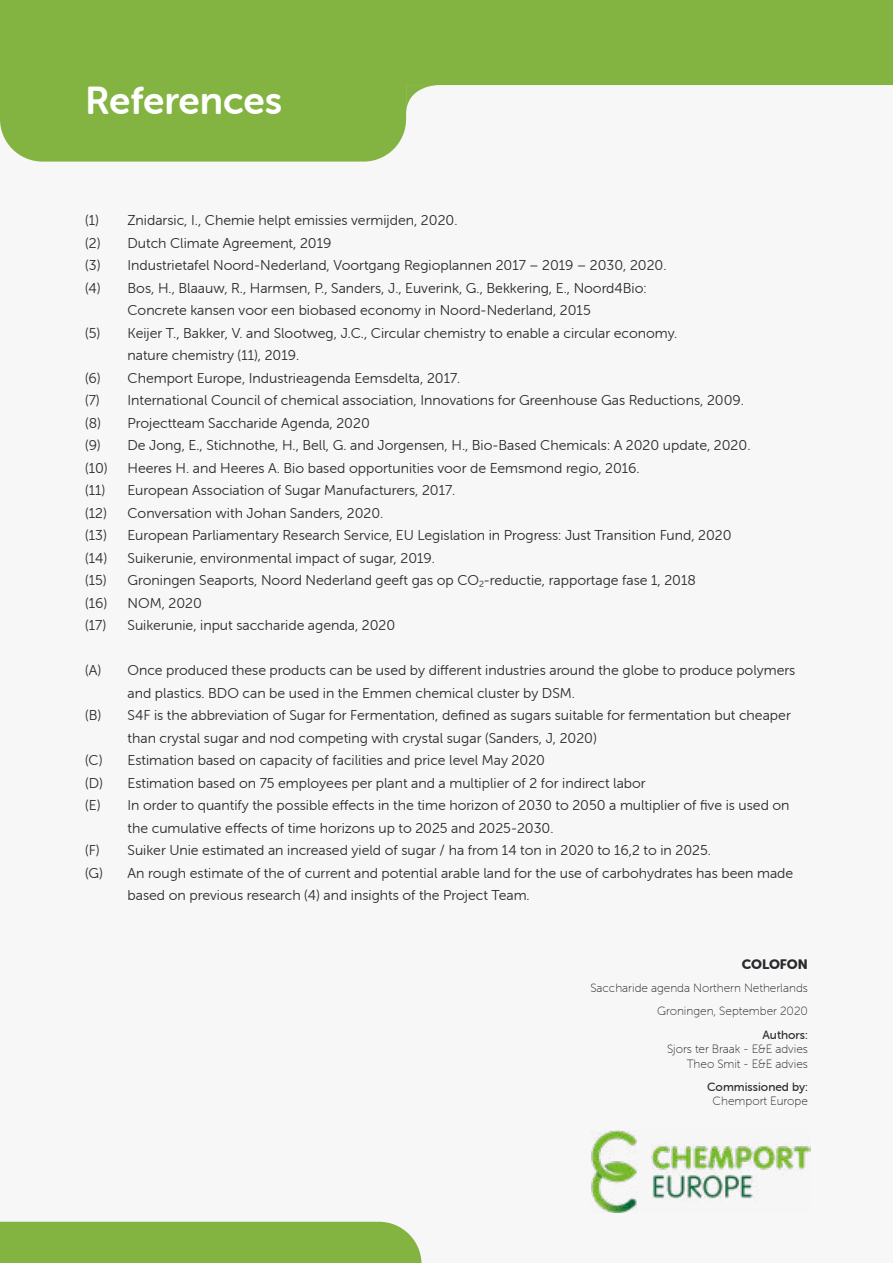
<style>
.page{position:relative;width:893px;height:1263px;background:#fff}
.page>*{position:absolute;margin:0;border:0;box-sizing:border-box;transform-origin:0 0}
.t1{font:39px "Museo Sans Rounded 700";color:#fff}
.t2{font:14.25px "Museo Sans Rounded 300";color:#2a2a2e}
.t3{font:13.5px "Museo Sans Rounded 900";letter-spacing:-.005em;color:#2a2a2e}
.t4{font:12px/23.4px "Museo Sans Rounded 100";color:#2a2a2e;text-align:right}
.t5{font:12px "Museo Sans Rounded 500";color:#2a2a2e}
</style>
<div class="page">
<div style="left:406px;top:0;width:487px;height:85px;background:#83b442"></div>
<div style="left:0;top:0;width:406px;height:162px;background:#83b442"></div>
<svg style="left:406px;top:85px;width:32px;height:30px"></svg>
<svg style="left:0;top:85px;width:1px;height:30px"></svg>
<div style="left:0;top:1222px;width:421px;height:41px;background:#83b442"></div>
<img style="left:590px;top:1130px;width:220px;height:82px">
<h1 class="t1" style="left:85px;top:79px;width:199px">References</h1>
<p class="t2" style="left:85px;top:212px;width:374px">(1) Znidarsic, I., Chemie helpt emissies vermijden, 2020.</p>
<p class="t2" style="left:85px;top:235px;width:248px">(2) Dutch Climate Agreement, 2019</p>
<p class="t2" style="left:85px;top:257px;width:583px">(3) Industrietafel Noord-Nederland, Voortgang Regioplannen 2017 – 2019 – 2030, 2020.</p>
<p class="t2" style="left:85px;top:280px;width:563px">(4) Bos, H., Blaauw, R., Harmsen, P., Sanders, J., Euverink, G., Bekkering, E., Noord4Bio:</p>
<p class="t2" style="left:128px;top:302px;width:465px">Concrete kansen voor een biobased economy in Noord-Nederland, 2015</p>
<p class="t2" style="left:85px;top:325px;width:594px">(5) Keijer T., Bakker, V. and Slootweg, J.C., Circular chemistry to enable a circular economy.</p>
<p class="t2" style="left:128px;top:347px;width:173px">nature chemistry (11), 2019.</p>
<p class="t2" style="left:85px;top:370px;width:377px">(6) Chemport Europe, Industrieagenda Eemsdelta, 2017.</p>
<p class="t2" style="left:85px;top:392px;width:660px">(7) International Council of chemical association, Innovations for Greenhouse Gas Reductions, 2009.</p>
<p class="t2" style="left:85px;top:415px;width:286px">(8) Projectteam Saccharide Agenda, 2020</p>
<p class="t2" style="left:85px;top:437px;width:667px">(9) De Jong, E., Stichnothe, H., Bell, G. and Jorgensen, H., Bio-Based Chemicals: A 2020 update, 2020.</p>
<p class="t2" style="left:85px;top:460px;width:556px">(10) Heeres H. and Heeres A. Bio based opportunities voor de Eemsmond regio, 2016.</p>
<p class="t2" style="left:85px;top:482px;width:372px">(11) European Association of Sugar Manufacturers, 2017.</p>
<p class="t2" style="left:85px;top:505px;width:300px">(12) Conversation with Johan Sanders, 2020.</p>
<p class="t2" style="left:85px;top:527px;width:648px">(13) European Parliamentary Research Service, EU Legislation in Progress: Just Transition Fund, 2020</p>
<p class="t2" style="left:85px;top:550px;width:351px">(14) Suikerunie, environmental impact of sugar, 2019.</p>
<p class="t2" style="left:85px;top:572px;width:612px">(15) Groningen Seaports, Noord Nederland geeft gas op CO<sub>2</sub>-reductie, rapportage fase 1, 2018</p>
<p class="t2" style="left:85px;top:595px;width:118px">(16) NOM, 2020</p>
<p class="t2" style="left:85px;top:617px;width:312px">(17) Suikerunie, input saccharide agenda, 2020</p>
<p class="t2" style="left:85px;top:662px;width:712px">(A) Once produced these products can be used by different industries around the globe to produce polymers</p>
<p class="t2" style="left:128px;top:685px;width:449px">and plastics. BDO can be used in the Emmen chemical cluster by DSM.</p>
<p class="t2" style="left:85px;top:707px;width:707px">(B) S4F is the abbreviation of Sugar for Fermentation, defined as sugars suitable for fermentation but cheaper</p>
<p class="t2" style="left:128px;top:730px;width:471px">than crystal sugar and nod competing with crystal sugar (Sanders, J, 2020)</p>
<p class="t2" style="left:85px;top:752px;width:461px">(C) Estimation based on capacity of facilities and price level May 2020</p>
<p class="t2" style="left:85px;top:775px;width:562px">(D) Estimation based on 75 employees per plant and a multiplier of 2 for indirect labor</p>
<p class="t2" style="left:85px;top:797px;width:706px">(E) In order to quantify the possible effects in the time horizon of 2030 to 2050 a multiplier of five is used on</p>
<p class="t2" style="left:128px;top:820px;width:427px">the cumulative effects of time horizons up to 2025 and 2025-2030.</p>
<p class="t2" style="left:85px;top:842px;width:627px">(F) Suiker Unie estimated an increased yield of sugar / ha from 14 ton in 2020 to 16,2 to in 2025.</p>
<p class="t2" style="left:85px;top:865px;width:710px">(G) An rough estimate of the of current and potential arable land for the use of carbohydrates has been made</p>
<p class="t2" style="left:128px;top:887px;width:404px">based on previous research (4) and insights of the Project Team.</p>
<p class="t3" style="left:742px;top:956px;width:68px">COLOFON</p>
<p class="t4" style="left:590px;top:976px;width:219px">Saccharide agenda Northern Netherlands<br>Groningen, September 2020</p>
<p class="t5" style="left:763px;top:1028px;width:47px">Authors:</p>
<p class="t4" style="left:667px;top:1042px;width:142px;line-height:14.4px">Sjors ter Braak - E&amp;E advies<br>Theo Smit - E&amp;E advies</p>
<p class="t5" style="left:707px;top:1080px;width:102px">Commissioned by:</p>
<p class="t4" style="left:713px;top:1090px;width:97px">Chemport Europe</p>
</div>
